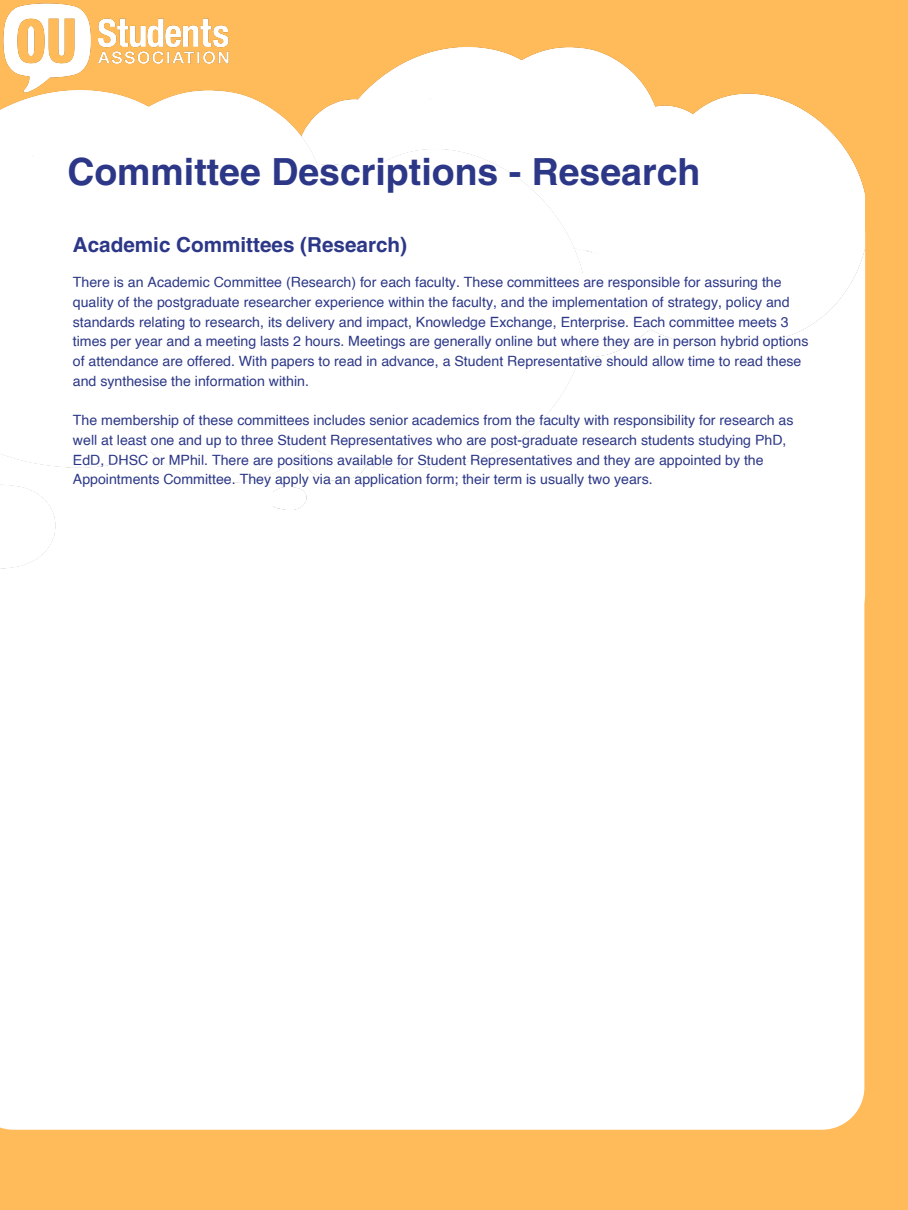
<style>
.page{position:relative;width:908px;height:1210px;background:#fff}
.page>*{position:absolute;margin:0;border:0;box-sizing:border-box;transform-origin:0 0}
.t1{font:700 37.45px "Helvetica";color:#2c3887}
.t2{font:700 20.65px "Helvetica";color:#2c3887}
.t3{font:14.14px/19.7px "Helvetica";color:#2c3887}
</style>
<div class="page">
<div style="left:0;top:0;width:907px;height:1210px;background:#ffba59"></div>
<img style="left:3px;top:3px;width:226px;height:88px">
<div style="left:582px;top:509px;width:282px;height:34px;background:#fff"></div>
<div style="left:0;top:543px;width:864px;height:586px;background:#fff"></div>
<img style="left:365px;top:48px;width:499px;height:461px">
<div style="left:0;top:91px;width:582px;height:585px;background:#fff"></div>
<p class="t1" style="left:67px;top:149px;width:634px">Committee Descriptions - Research</p>
<p class="t2" style="left:73px;top:232px;width:335px">Academic Committees (Research)</p>
<p class="t3" style="left:73px;top:274px;width:737px">There is an Academic Committee (Research) for each faculty. These committees are responsible for assuring the quality of the postgraduate researcher experience within the faculty, and the implementation of strategy, policy and standards relating to research, its delivery and impact, Knowledge Exchange, Enterprise. Each committee meets 3 times per year and a meeting lasts 2 hours. Meetings are generally online but where they are in person hybrid options of attendance are offered. With papers to read in advance, a Student Representative should allow time to read these and synthesise the information within.</p>
<h1 class="t3" style="left:73px;top:411px;width:721px">The membership of these committees includes senior academics from the faculty with responsibility for research as well at least one and up to three Student Representatives who are post-graduate research students studying PhD, EdD, DHSC or MPhil. There are positions available for Student Representatives and they are appointed by the Appointments Committee. They apply via an application form; their term is usually two years.</h1>
</div>
